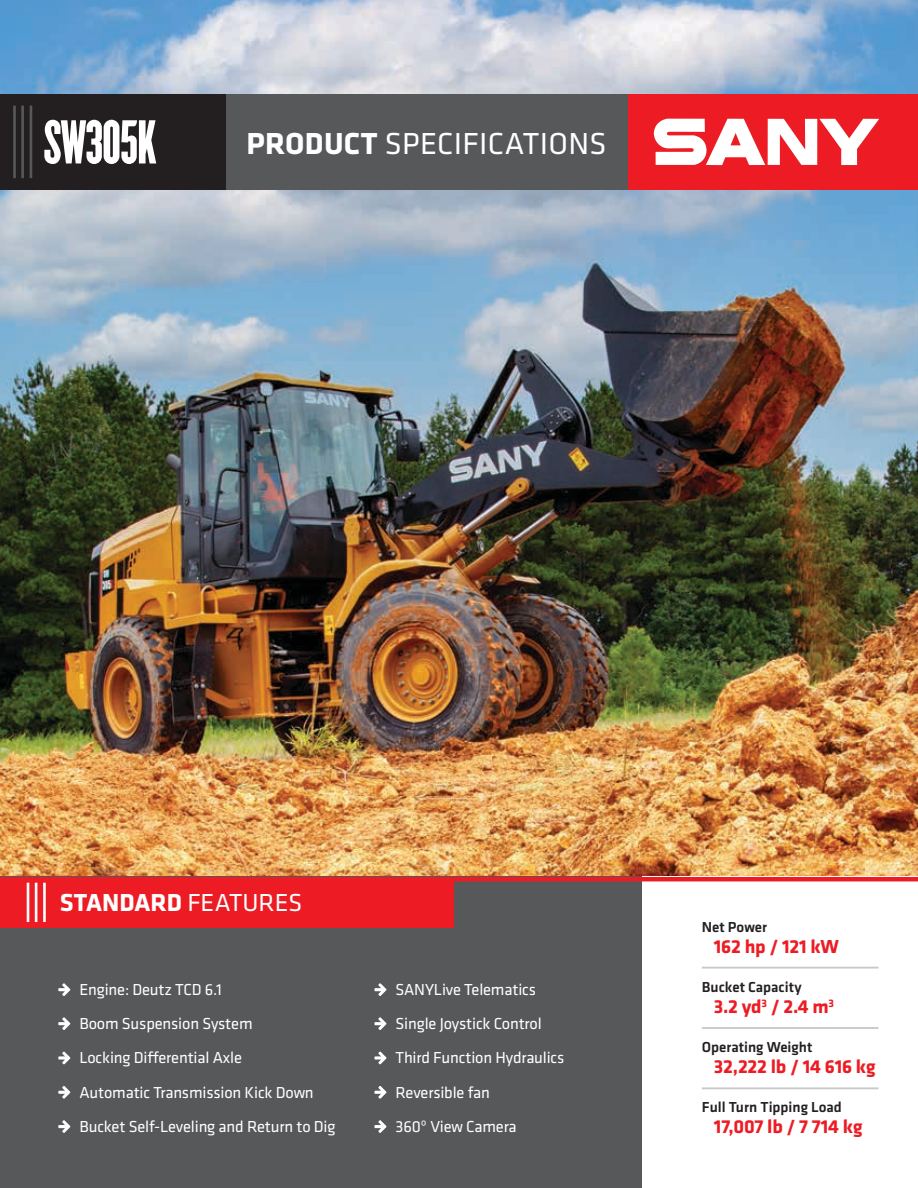
<style>
.page{position:relative;width:918px;height:1188px;background:#fff}
.page>*{position:absolute;margin:0;border:0;box-sizing:border-box;transform-origin:0 0}
.t1{font:54px "Champion HTF Featherweight";letter-spacing:-.01em;color:#fff}
.t2{font:31.5px "Klavika";letter-spacing:.01em;color:#fff}
.t3{font:700 25.5px "Klavika";color:#fff}
.t4{font:700 19.5px "Klavika";letter-spacing:-.01em;color:#ed1c24}
.t5{font:16.5px/34.2px "Klavika";letter-spacing:-.01em;color:#fff}
.t6{font:500 15px "Klavika";color:#231f20}
.s1{font-weight:700}
.s2{font-weight:400}
</style>
<div class="page">
<img style="left:0;top:0;width:918px;height:877px">
<div style="left:0;top:877px;width:642px;height:311px;background:#56585a"></div>
<div style="left:0;top:877px;width:454px;height:51px;background:#ed1c24"></div>
<hr style="left:35px;top:883px;width:2px;height:39px;background:#fff">
<hr style="left:43px;top:883px;width:3px;height:39px;background:#fff">
<hr style="left:27px;top:883px;width:2px;height:39px;background:#fff">
<hr style="left:449px;top:877px;width:469px;height:4px;background:#ed1c24">
<hr style="left:702px;top:1087px;width:176px;height:2px;background:#c7c9cb">
<hr style="left:702px;top:1027px;width:176px;height:2px;background:#c7c9cb">
<hr style="left:702px;top:967px;width:176px;height:2px;background:#c7c9cb">
<svg style="left:58px;top:1120px;width:12px;height:13px"></svg>
<svg style="left:58px;top:1086px;width:12px;height:13px"></svg>
<svg style="left:58px;top:1052px;width:12px;height:12px"></svg>
<svg style="left:58px;top:1017px;width:12px;height:13px"></svg>
<svg style="left:58px;top:983px;width:12px;height:13px"></svg>
<svg style="left:374px;top:1120px;width:12px;height:13px"></svg>
<svg style="left:374px;top:1086px;width:12px;height:13px"></svg>
<svg style="left:374px;top:1052px;width:12px;height:12px"></svg>
<svg style="left:374px;top:1017px;width:12px;height:13px"></svg>
<svg style="left:374px;top:983px;width:12px;height:13px"></svg>
<div style="left:3px;top:94px;width:699px;height:95px;background:#56585a"></div>
<div style="left:0;top:94px;width:225px;height:95px;background:#231f20"></div>
<hr style="left:21px;top:106px;width:3px;height:72px;background:#56585a">
<hr style="left:30px;top:106px;width:2px;height:72px;background:#56585a">
<hr style="left:13px;top:106px;width:3px;height:72px;background:#56585a">
<div style="left:629px;top:94px;width:289px;height:95px;background:#ed1c24"></div>
<svg style="left:654px;top:119px;width:225px;height:46px"></svg>
<h1 class="t1" style="left:44px;top:109px;width:113px">SW305K</h1>
<h2 class="t2" style="left:246px;top:123px;width:362px"><span class="s1">PRODUCT</span> SPECIFICATIONS</h2>
<h3 class="t3" style="left:60px;top:884px;width:244px">STANDARD <span class="s2">FEATURES</span></h3>
<p class="t5" style="left:79px;top:972px;width:258px">Engine: Deutz TCD 6.1<br>Boom Suspension System<br>Locking Differential Axle<br>Automatic Transmission Kick Down<br>Bucket Self-Leveling and Return to Dig</p>
<p class="t5" style="left:396px;top:972px;width:170px">SANYLive Telematics<br>Single Joystick Control<br>Third Function Hydraulics<br>Reversible fan<br>360º View Camera</p>
<p class="t6" style="left:702px;top:919px;width:67px">Net Power</p>
<p class="t4" style="left:714px;top:933px;width:127px">162 hp / 121 kW</p>
<p class="t6" style="left:702px;top:979px;width:101px">Bucket Capacity</p>
<p class="t4" style="left:714px;top:993px;width:122px">3.2 yd<sup>3</sup> / 2.4 m<sup>3</sup></p>
<p class="t6" style="left:702px;top:1039px;width:112px">Operating Weight</p>
<p class="t4" style="left:714px;top:1053px;width:163px">32,222 lb / 14 616 kg</p>
<p class="t6" style="left:702px;top:1099px;width:141px">Full Turn Tipping Load</p>
<p class="t4" style="left:714px;top:1112px;width:150px">17,007 lb / 7 714 kg</p>
</div>
